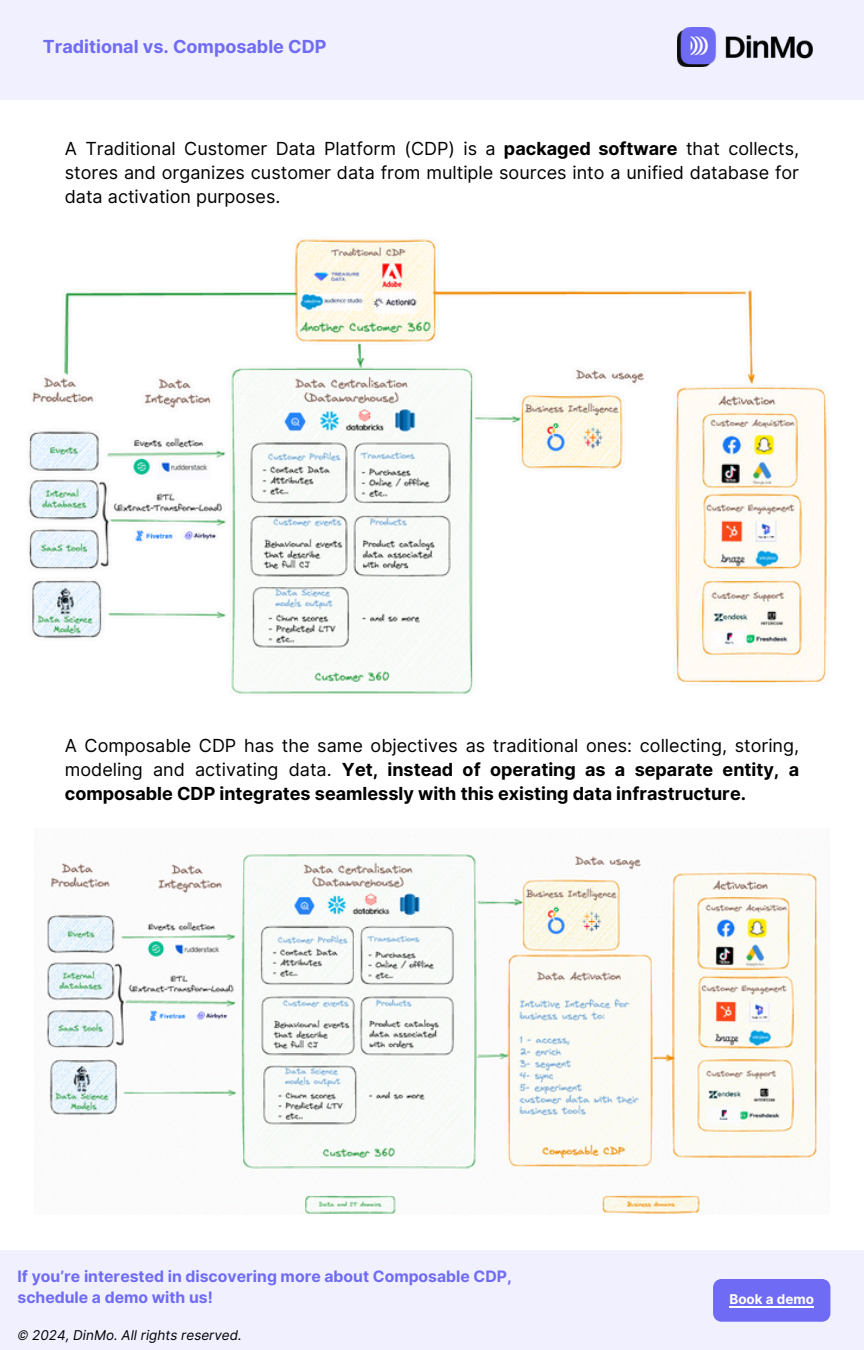
<style>
.page{position:relative;width:864px;height:1350px;background:#fff}
.page>*{position:absolute;margin:0;border:0;box-sizing:border-box;transform-origin:0 0}
.t1{font:700 18px/24.1px "Inter";color:#000;text-align:justify}
.t2{font:18px/24.1px "Inter";color:#000;text-align:justify}
.t3{font:700 18px "Inter";color:#706bf4}
.t4{font:700 15.75px/20.9px "Inter";color:#706bf4}
.t5{font:italic 13.5px "Inter";color:#000}
.t6{font:700 13.5px "Inter";color:#fff}
.s1{font-weight:700}
.s2{font-weight:400}
</style>
<div class="page">
<div style="left:0;top:0;width:864px;height:99px;background:#f0f0ff"></div>
<img style="left:677px;top:28px;width:135px;height:38px">
<div style="left:0;top:1251px;width:864px;height:99px;background:#f0f0ff"></div>
<div style="left:713px;top:1279px;width:117px;height:43px;background:#706bf4"></div>
<hr style="left:729px;top:1306px;width:85px;height:2px;background:#fff">
<img style="left:46px;top:854px;width:772px;height:360px">
<img style="left:28px;top:239px;width:800px;height:455px">
<h2 class="t3" style="left:43px;top:36px;width:285px">Traditional vs. Composable CDP</h2>
<p class="t2" style="left:65px;top:136px;width:736px">A Traditional Customer Data Platform (CDP) is a <span class="s1">packaged software</span> that collects, stores and organizes customer data from multiple sources into a unified database for data activation purposes.</p>
<h4 class="t1" style="left:65px;top:733px;width:736px"><span class="s2">A Composable CDP has the same objectives as traditional ones: collecting, storing, modeling and activating data.</span> Yet, instead of operating as a separate entity, a composable CDP integrates seamlessly with this existing data infrastructure.</h4>
<p class="t4" style="left:18px;top:1266px;width:496px">If you’re interested in discovering more about Composable CDP, schedule a demo with us!</p>
<p class="t5" style="left:18px;top:1327px;width:226px">© 2024, DinMo. All rights reserved.</p>
<p class="t6" style="left:729px;top:1291px;width:86px">Book a demo</p>
</div>
